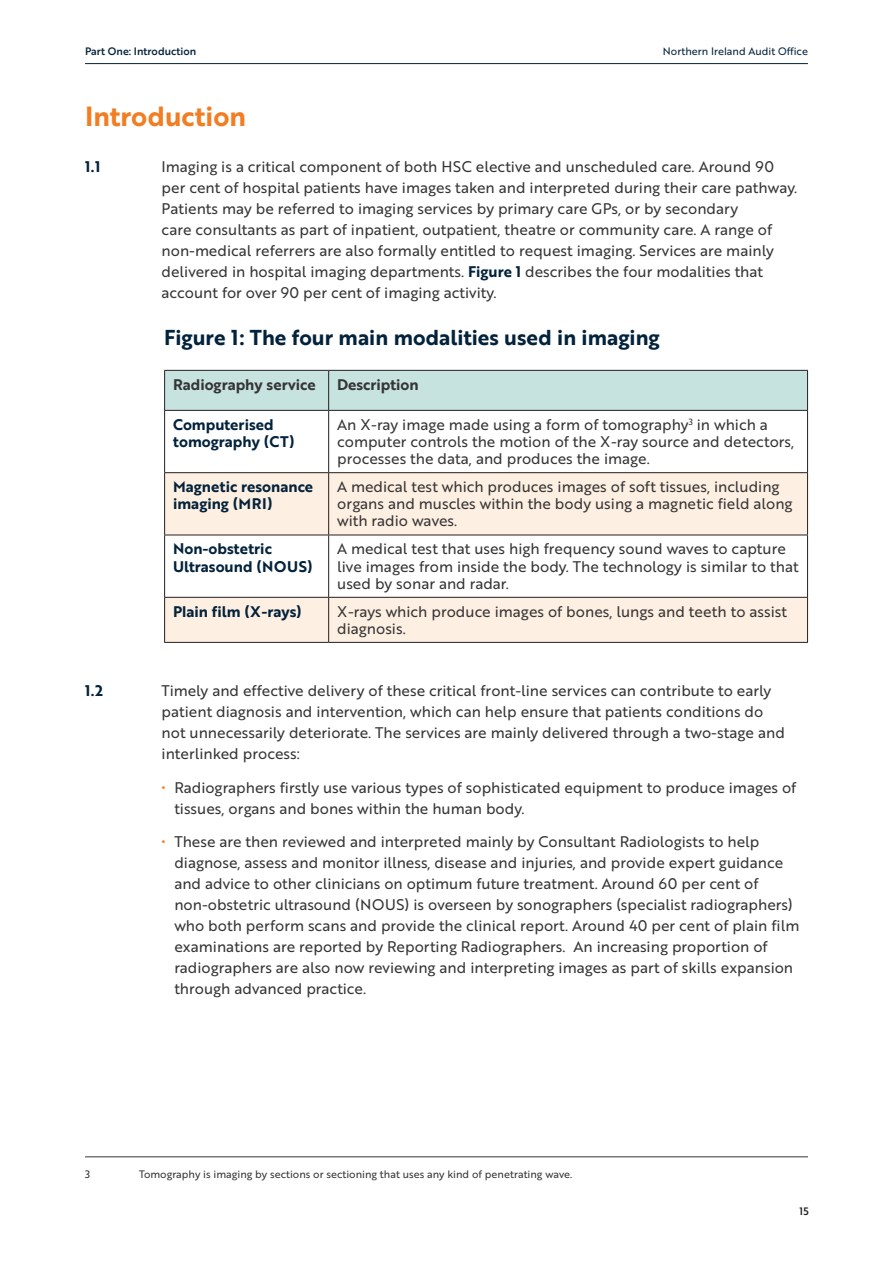
<style>
.page{position:relative;width:893px;height:1263px;background:#fff}
.page>*{position:absolute;margin:0;border:0;box-sizing:border-box;transform-origin:0 0}
.Heading_2{font:27px "Brother 1816 Bold";color:#f17e22}
.Heading_3{font:21px "Brother 1816 Bold";color:#03223b}
.Body_copy__within_Tables{font:15px/21px "Brother 1816 Regular";color:#363536}
.Body_copy__within_Tables-2{font:15px/17.2px "Brother 1816 Bold";color:#03223b}
.Body_copy__within_Tables-3{font:15px "Brother 1816 Bold";color:#363536}
.Footnote{font:10.5px "Brother 1816 Regular";color:#363536}
.t1{font:10.5px "Brother 1816 Regular";color:#03223b}
.t2{font:10.5px "Brother 1816 Medium";color:#03223b}
.t3{font:10.5px "Brother 1816 Medium";color:#231f20}
.s1{font-family:"Brother 1816 Bold";color:#03223b}
.s2{color:#f17e22}
</style>
<div class="page">
<hr style="left:85px;top:63px;width:723px;height:1px;background:#03223b">
<hr style="left:85px;top:1156px;width:723px;height:1px;background:#363536">
<div style="left:165px;top:371px;width:642px;height:39px;background:#c7e3e0"></div>
<svg style="left:165px;top:473px;width:642px;height:169px;fill:#fdefe1"></svg>
<hr style="left:164px;top:411px;width:1px;height:61px;background:#231f20">
<hr style="left:328px;top:411px;width:1px;height:61px;background:#231f20">
<hr style="left:807px;top:411px;width:1px;height:61px;background:#231f20">
<hr style="left:164px;top:472px;width:165px;height:1px;background:#231f20">
<hr style="left:164px;top:473px;width:1px;height:62px;background:#231f20">
<hr style="left:329px;top:472px;width:479px;height:1px;background:#231f20">
<hr style="left:328px;top:473px;width:1px;height:62px;background:#231f20">
<hr style="left:807px;top:473px;width:1px;height:62px;background:#231f20">
<hr style="left:164px;top:535px;width:165px;height:1px;background:#231f20">
<hr style="left:164px;top:535px;width:1px;height:62px;background:#231f20">
<hr style="left:329px;top:535px;width:479px;height:1px;background:#231f20">
<hr style="left:328px;top:535px;width:1px;height:62px;background:#231f20">
<hr style="left:807px;top:535px;width:1px;height:62px;background:#231f20">
<hr style="left:164px;top:597px;width:165px;height:1px;background:#231f20">
<hr style="left:164px;top:598px;width:1px;height:44px;background:#231f20">
<hr style="left:329px;top:597px;width:479px;height:1px;background:#231f20">
<hr style="left:328px;top:598px;width:1px;height:44px;background:#231f20">
<hr style="left:807px;top:598px;width:1px;height:44px;background:#231f20">
<hr style="left:164px;top:642px;width:165px;height:1px;background:#231f20">
<hr style="left:329px;top:642px;width:479px;height:1px;background:#231f20">
<hr style="left:164px;top:370px;width:165px;height:1px;background:#231f20">
<hr style="left:164px;top:371px;width:1px;height:39px;background:#231f20">
<hr style="left:329px;top:370px;width:479px;height:1px;background:#231f20">
<hr style="left:328px;top:371px;width:1px;height:39px;background:#231f20">
<hr style="left:807px;top:371px;width:1px;height:39px;background:#231f20">
<hr style="left:164px;top:410px;width:165px;height:1px;background:#231f20">
<hr style="left:329px;top:410px;width:479px;height:1px;background:#231f20">
<p class="t2" style="left:85px;top:43px;width:113px">Part One: Introduction</p>
<p class="t1" style="left:663px;top:43px;width:146px">Northern Ireland Audit Office</p>
<p class="Heading_2" style="left:85px;top:96px;width:163px">Introduction</p>
<p class="Body_copy__within_Tables-2" style="left:85px;top:158px;width:17px">1.1</p>
<p class="Body_copy__within_Tables" style="left:162px;top:156px;width:637px">Imaging is a critical component of both HSC elective and unscheduled care. Around 90 per cent of hospital patients have images taken and interpreted during their care pathway.<br>Patients may be referred to imaging services by primary care GPs, or by secondary<br>care consultants as part of inpatient, outpatient, theatre or community care. A range of non-medical referrers are also formally entitled to request imaging. Services are mainly delivered in hospital imaging departments. <span class="s1">Figure 1</span> describes the four modalities that account for over 90 per cent of imaging activity.</p>
<p class="Heading_3" style="left:164px;top:321px;width:497px">Figure 1: The four main modalities used in imaging</p>
<p class="Body_copy__within_Tables-3" style="left:173px;top:373px;width:144px">Radiography service</p>
<p class="Body_copy__within_Tables-3" style="left:337px;top:373px;width:83px">Description</p>
<p class="Body_copy__within_Tables-2" style="left:173px;top:415px;width:123px">Computerised tomography (CT)</p>
<p class="Body_copy__within_Tables" style="left:337px;top:415px;width:459px;line-height:17.2px">An X-ray image made using a form of tomography<sup>3</sup> in which a computer controls the motion of the X-ray source and detectors, processes the data, and produces the image.</p>
<p class="Body_copy__within_Tables-2" style="left:173px;top:477px;width:142px">Magnetic resonance imaging (MRI)</p>
<p class="Body_copy__within_Tables" style="left:337px;top:477px;width:457px;line-height:17.2px">A medical test which produces images of soft tissues, including organs and muscles within the body using a magnetic field along with radio waves.</p>
<p class="Body_copy__within_Tables-2" style="left:173px;top:540px;width:141px">Non-obstetric<br>Ultrasound (NOUS)</p>
<p class="Body_copy__within_Tables" style="left:337px;top:540px;width:463px;line-height:17.2px">A medical test that uses high frequency sound waves to capture live images from inside the body. The technology is similar to that used by sonar and radar.</p>
<p class="Body_copy__within_Tables-2" style="left:173px;top:602px;width:130px">Plain film (X-rays)</p>
<p class="Body_copy__within_Tables" style="left:337px;top:602px;width:451px;line-height:17.2px">X-rays which produce images of bones, lungs and teeth to assist diagnosis.</p>
<p class="Body_copy__within_Tables-2" style="left:85px;top:681px;width:20px">1.2</p>
<p class="Body_copy__within_Tables" style="left:162px;top:679px;width:625px">Timely and effective delivery of these critical front-line services can contribute to early patient diagnosis and intervention, which can help ensure that patients conditions do not unnecessarily deteriorate. The services are mainly delivered through a two-stage and interlinked process:</p>
<p class="Body_copy__within_Tables" style="left:174px;top:776px;width:623px;text-indent:-13px"><span class="s2">•</span> Radiographers firstly use various types of sophisticated equipment to produce images of tissues, organs and bones within the human body.</p>
<p class="Body_copy__within_Tables" style="left:174px;top:831px;width:626px;text-indent:-13px"><span class="s2">•</span> These are then reviewed and interpreted mainly by Consultant Radiologists to help diagnose, assess and monitor illness, disease and injuries, and provide expert guidance and advice to other clinicians on optimum future treatment. Around 60 per cent of non-obstetric ultrasound (NOUS) is overseen by sonographers (specialist radiographers) who both perform scans and provide the clinical report. Around 40 per cent of plain film examinations are reported by Reporting Radiographers. An increasing proportion of radiographers are also now reviewing and interpreting images as part of skills expansion through advanced practice.</p>
<p class="Footnote" style="left:85px;top:1166px;width:7px">3</p>
<p class="Footnote" style="left:139px;top:1166px;width:435px">Tomography is imaging by sections or sectioning that uses any kind of penetrating wave.</p>
<p class="t3" style="left:799px;top:1203px;width:11px">15</p>
</div>
